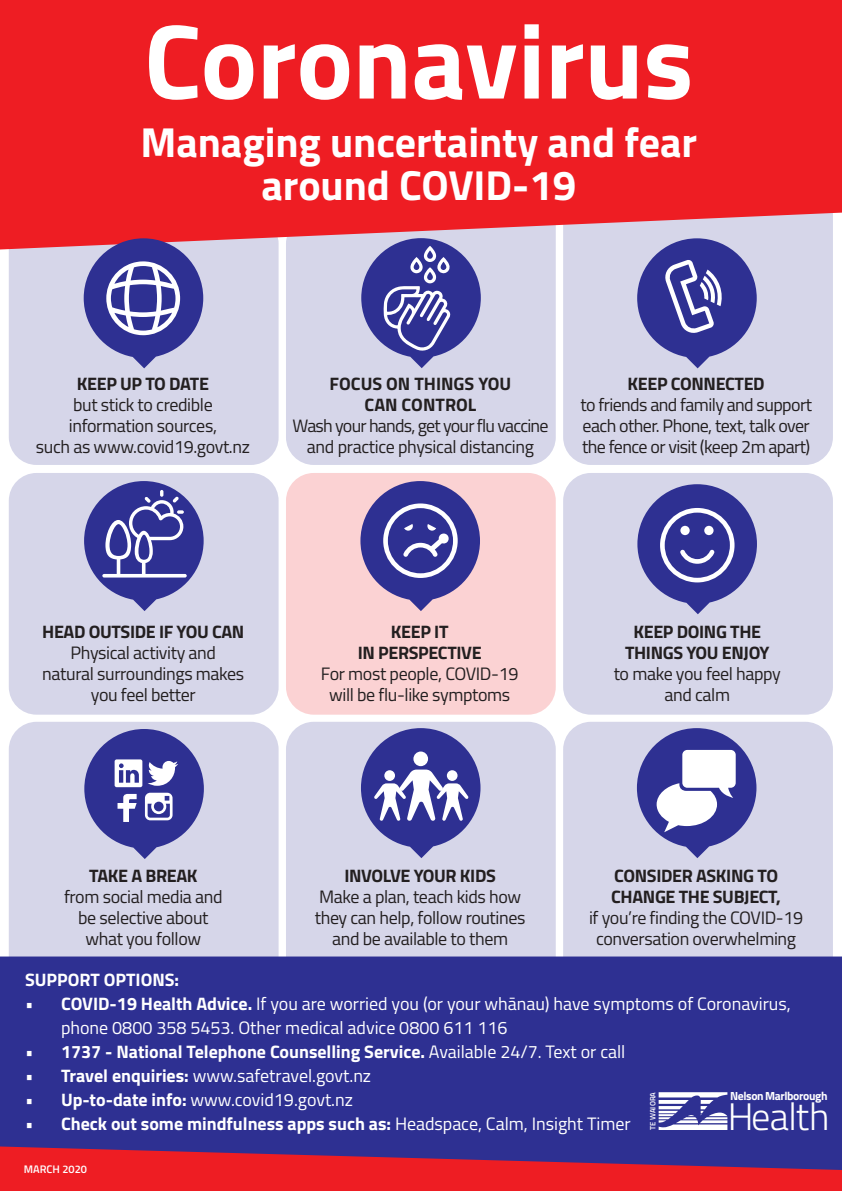
<style>
.page{position:relative;width:842px;height:1191px;background:#fff}
.page>*{position:absolute;margin:0;border:0;box-sizing:border-box;transform-origin:0 0}
.t1{font:700 106px "Titillium";color:#fff}
.t2{font:700 42px/43px "Titillium";color:#fff;text-align:center}
.t3{font:300 38.3px "Titillium";letter-spacing:-.02em;color:#fff}
.t4{font:18px/21px "Titillium";letter-spacing:-.02em;color:#231f20;text-align:center}
.t5{font:18px/24px "Titillium";color:#fff}
.t6{font:700 18px/21px "Titillium";letter-spacing:-.02em;color:#231f20;text-align:center}
.t7{font:700 18px "Titillium";color:#fff}
.t8{font:700 18px/21px "Titillium";color:#231f20;text-align:center}
.t9{font:700 11.8px "Titillium";letter-spacing:-.03em;color:#fff}
.t10{font:600 11px "Titillium";color:#fff}
.t11{font:600 7.7px "Titillium";letter-spacing:.005em;color:#fff}
.s1{font-weight:700}
.s2{font-weight:400}
</style>
<div class="page">
<div style="left:9px;top:216px;width:270px;height:249px;background:#d6d6e9;border-radius:28px"></div>
<div style="left:9px;top:473px;width:270px;height:241px;background:#d6d6e9;border-radius:28px"></div>
<div style="left:9px;top:722px;width:270px;height:267px;background:#d6d6e9;border-radius:28px"></div>
<div style="left:286px;top:249px;width:270px;height:216px;background:#d6d6e9"></div>
<div style="left:286px;top:473px;width:270px;height:241px;background:#fbd2d3;border-radius:28px"></div>
<div style="left:286px;top:722px;width:270px;height:267px;background:#d6d6e9;border-radius:28px"></div>
<div style="left:563px;top:167px;width:270px;height:298px;background:#d6d6e9;border-radius:28px"></div>
<div style="left:563px;top:473px;width:270px;height:241px;background:#d6d6e9;border-radius:28px"></div>
<div style="left:563px;top:722px;width:270px;height:267px;background:#d6d6e9;border-radius:28px"></div>
<div style="left:0;top:1170px;width:842px;height:21px;background:#ee1d23"></div>
<div style="left:0;top:956px;width:842px;height:214px;background:#2e3092"></div>
<div style="left:0;top:0;width:842px;height:249px;background:#ee1d23"></div>
<svg style="left:361px;top:238px;width:120px;height:130px;background:#7173b5"></svg>
<svg style="left:637px;top:238px;width:120px;height:130px"></svg>
<svg style="left:84px;top:238px;width:119px;height:130px"></svg>
<svg style="left:84px;top:481px;width:120px;height:130px"></svg>
<svg style="left:360px;top:481px;width:120px;height:130px"></svg>
<svg style="left:637px;top:728px;width:119px;height:130px"></svg>
<svg style="left:361px;top:728px;width:119px;height:130px"></svg>
<svg style="left:637px;top:484px;width:120px;height:130px"></svg>
<svg style="left:659px;top:1092px;width:68px;height:38px"></svg>
<svg style="left:84px;top:729px;width:120px;height:130px"></svg>
<h1 class="t1" style="left:144px;top:-20px;width:551px">Coronavirus</h1>
<h2 class="t2" style="left:140px;top:118px;width:558px">Managing uncertainty and fear around COVID-19</h2>
<p class="t6" style="left:77px;top:373px;width:134px">KEEP UP TO DATE</p>
<p class="t4" style="left:36px;top:394px;width:216px">but stick to credible information sources,<br>such as www.covid19.govt.nz</p>
<p class="t8" style="left:330px;top:372px;width:183px">FOCUS ON THINGS YOU<br>CAN CONTROL</p>
<p class="t4" style="left:292px;top:415px;width:257px">Wash your hands, get your flu vaccine and practice physical distancing</p>
<p class="t6" style="left:627px;top:372px;width:139px">KEEP CONNECTED</p>
<p class="t4" style="left:580px;top:394px;width:233px;text-align:left">to friends and family and support each other. Phone, text, talk over the fence or visit (keep 2m apart)</p>
<p class="t6" style="left:42px;top:620px;width:204px">HEAD OUTSIDE IF YOU CAN</p>
<p class="t4" style="left:42px;top:641px;width:204px">Physical activity and<br>natural surroundings makes you feel better</p>
<p class="t6" style="left:89px;top:864px;width:110px">TAKE A BREAK</p>
<p class="t4" style="left:64px;top:885px;width:160px">from social media and be selective about what you follow</p>
<p class="t6" style="left:358px;top:620px;width:125px">KEEP IT<br>IN PERSPECTIVE</p>
<p class="t4" style="left:321px;top:662px;width:199px">For most people, COVID-19 will be flu-like symptoms</p>
<p class="t6" style="left:625px;top:620px;width:146px">KEEP DOING THE<br>THINGS YOU ENJOY</p>
<p class="t4" style="left:614px;top:662px;width:169px">to make you feel happy and calm</p>
<p class="t6" style="left:344px;top:864px;width:153px">INVOLVE YOUR KIDS</p>
<p class="t4" style="left:315px;top:885px;width:212px">Make a plan, teach kids how they can help, follow routines and be available to them</p>
<p class="t6" style="left:611px;top:863px;width:171px;text-align:left">CONSIDER ASKING TO<br>CHANGE THE SUBJECT,</p>
<p class="t4" style="left:589px;top:906px;width:216px">if you’re finding the COVID-19 conversation overwhelming</p>
<p class="t7" style="left:25px;top:965px;width:156px">SUPPORT OPTIONS:</p>
<p class="t5" style="left:61px;top:990px;width:731px;text-indent:-36px">• <span class="s1">COVID-19 Health Advice.</span> If you are worried you (or your whānau) have symptoms of Coronavirus, phone 0800 358 5453. Other medical advice 0800 611 116</p>
<p class="t7" style="left:25px;top:1037px;width:602px"><span class="s2">•</span> 1737 - National Telephone Counselling Service. <span class="s2">Available 24/7. Text or call</span></p>
<p class="t5" style="left:25px;top:1062px;width:348px">• <span class="s1">Travel enquiries:</span> www.safetravel.govt.nz</p>
<p class="t5" style="left:25px;top:1086px;width:329px">• <span class="s1">Up-to-date info:</span> www.covid19.govt.nz</p>
<p class="t7" style="left:25px;top:1109px;width:607px"><span class="s2">•</span> Check out some mindfulness apps such as: <span class="s2">Headspace, Calm, Insight Timer</span></p>
<p class="t9" style="left:730px;top:1087px;width:99px">NelsonMarlborough</p>
<p class="t11" style="left:647px;top:1130px;width:40px;rotate:-90deg">TE WAIORA</p>
<h3 class="t3" style="left:728px;top:1088px;width:103px">Health</h3>
<p class="t10" style="left:24px;top:1161px;width:65px">MARCH 2020</p>
</div>
